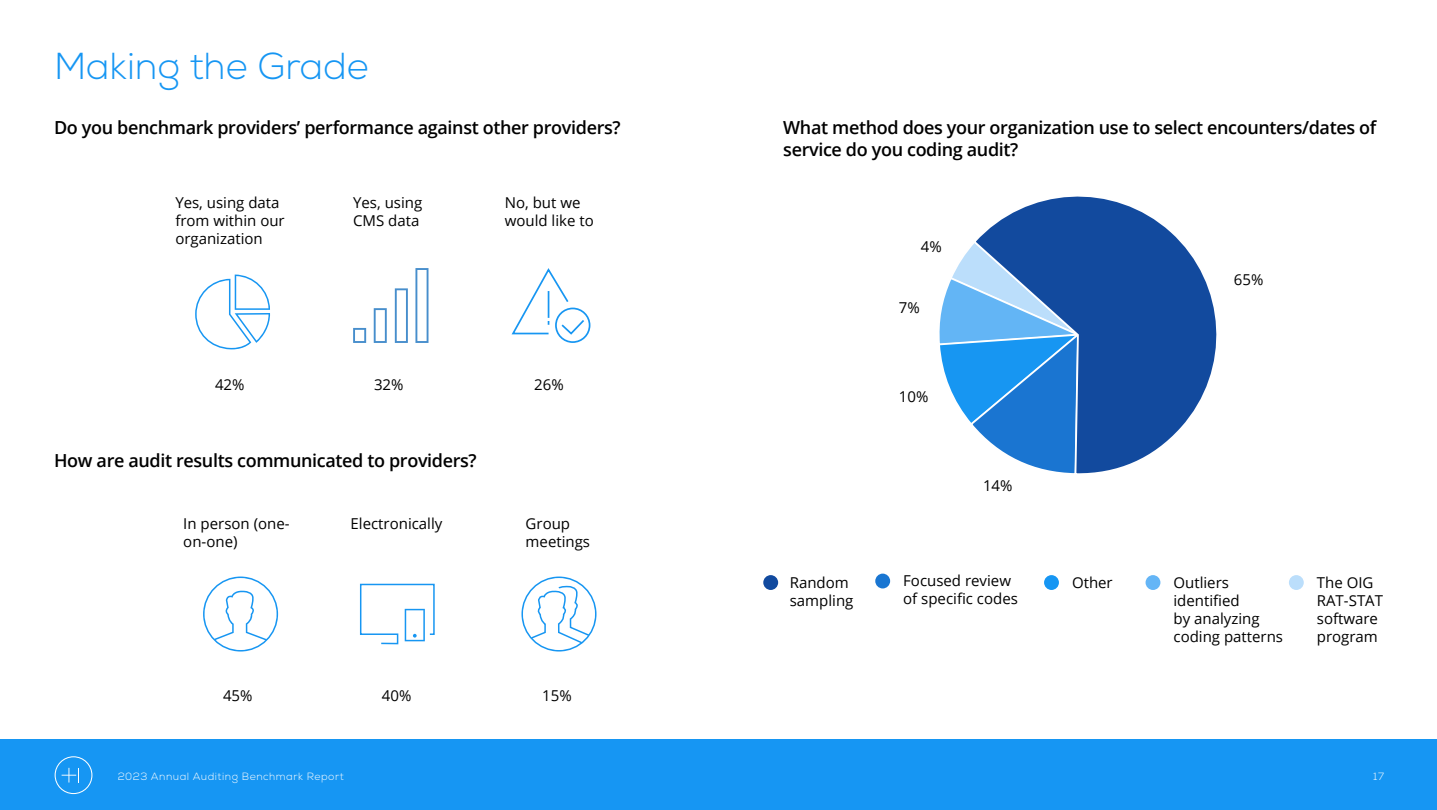
<style>
.page{position:relative;width:1437px;height:810px;background:#fff}
.page>*{position:absolute;margin:0;border:0;box-sizing:border-box;transform-origin:0 0}
.t1{font:300 37.5px "Nexa";color:#1696f3}
.t2{font:600 18px/21.6px "Open Sans";letter-spacing:-.02em;color:#000}
.t3{font:15px/18px "Open Sans";color:#000}
.t4{font:300 10.5px "Nexa";letter-spacing:.05em;color:#fff}
</style>
<div class="page">
<div style="left:0;top:740px;width:1436px;height:70px;background:#1696f3"></div>
<svg style="left:55px;top:756px;width:37px;height:38px"></svg>
<svg style="left:939px;top:247px;width:32px;height:176px"></svg>
<svg style="left:971px;top:196px;width:246px;height:278px"></svg>
<svg style="left:195px;top:275px;width:75px;height:74px"></svg>
<svg style="left:353px;top:328px;width:13px;height:15px"></svg>
<svg style="left:374px;top:308px;width:13px;height:35px"></svg>
<svg style="left:395px;top:288px;width:13px;height:55px"></svg>
<svg style="left:415px;top:268px;width:13px;height:75px"></svg>
<svg style="left:511px;top:268px;width:80px;height:75px"></svg>
<svg style="left:521px;top:577px;width:75px;height:75px"></svg>
<svg style="left:203px;top:577px;width:75px;height:75px"></svg>
<svg style="left:359px;top:583px;width:76px;height:62px"></svg>
<div style="left:762px;top:574px;width:17px;height:17px;background:#114a9f;border-radius:50%"></div>
<div style="left:761px;top:573px;width:19px;height:19px;border:2px solid #fff;border-radius:50%"></div>
<div style="left:874px;top:573px;width:17px;height:16px;background:#1976d2;border-radius:50%"></div>
<div style="left:873px;top:572px;width:19px;height:18px;border:2px solid #fff;border-radius:50%"></div>
<div style="left:1043px;top:574px;width:16px;height:17px;background:#1696f3;border-radius:50%"></div>
<div style="left:1042px;top:573px;width:18px;height:19px;border:2px solid #fff;border-radius:50%"></div>
<div style="left:1144px;top:574px;width:17px;height:17px;background:#64b5f6;border-radius:50%"></div>
<div style="left:1143px;top:573px;width:19px;height:19px;border:2px solid #fff;border-radius:50%"></div>
<div style="left:1287px;top:574px;width:17px;height:17px;background:#bbdefb;border-radius:50%"></div>
<div style="left:1286px;top:573px;width:19px;height:19px;border:2px solid #fff;border-radius:50%"></div>
<h1 class="t1" style="left:54px;top:44px;width:316px">Making the Grade</h1>
<p class="t2" style="left:54px;top:116px;width:568px">Do you benchmark providers’ performance against other providers?</p>
<p class="t3" style="left:175px;top:194px;width:111px">Yes, using data from within our organization</p>
<p class="t3" style="left:353px;top:194px;width:71px">Yes, using<br>CMS data</p>
<p class="t3" style="left:505px;top:194px;width:90px">No, but we would like to</p>
<p class="t3" style="left:215px;top:375px;width:31px">42%</p>
<p class="t3" style="left:374px;top:375px;width:31px">32%</p>
<p class="t3" style="left:534px;top:375px;width:31px">26%</p>
<p class="t2" style="left:54px;top:450px;width:424px">How are audit results communicated to providers?</p>
<p class="t3" style="left:183px;top:514px;width:108px">In person (one&shy;on-one)</p>
<p class="t3" style="left:350px;top:514px;width:93px">Electronically</p>
<p class="t3" style="left:525px;top:514px;width:66px">Group meetings</p>
<p class="t3" style="left:223px;top:686px;width:31px">45%</p>
<p class="t3" style="left:382px;top:686px;width:31px">40%</p>
<p class="t3" style="left:542px;top:686px;width:31px">15%</p>
<p class="t2" style="left:783px;top:116px;width:594px">What method does your organization use to select encounters/dates of service do you coding audit?</p>
<p class="t3" style="left:921px;top:237px;width:22px">4%</p>
<p class="t3" style="left:899px;top:299px;width:22px">7%</p>
<p class="t3" style="left:899px;top:388px;width:31px">10%</p>
<p class="t3" style="left:983px;top:476px;width:31px">14%</p>
<p class="t3" style="left:1233px;top:270px;width:31px">65%</p>
<p class="t3" style="left:789px;top:573px;width:65px">Random sampling</p>
<p class="t3" style="left:903px;top:571px;width:116px">Focused review of specific codes</p>
<p class="t3" style="left:1072px;top:573px;width:42px">Other</p>
<p class="t3" style="left:1173px;top:573px;width:111px">Outliers identified<br>by analyzing coding patterns</p>
<p class="t3" style="left:1316px;top:573px;width:68px">The OIG<br>RAT-STAT software program</p>
<p class="t4" style="left:118px;top:770px;width:227px">2023 Annual Auditing Benchmark Report</p>
<p class="t4" style="left:1373px;top:770px;width:12px">17</p>
</div>
